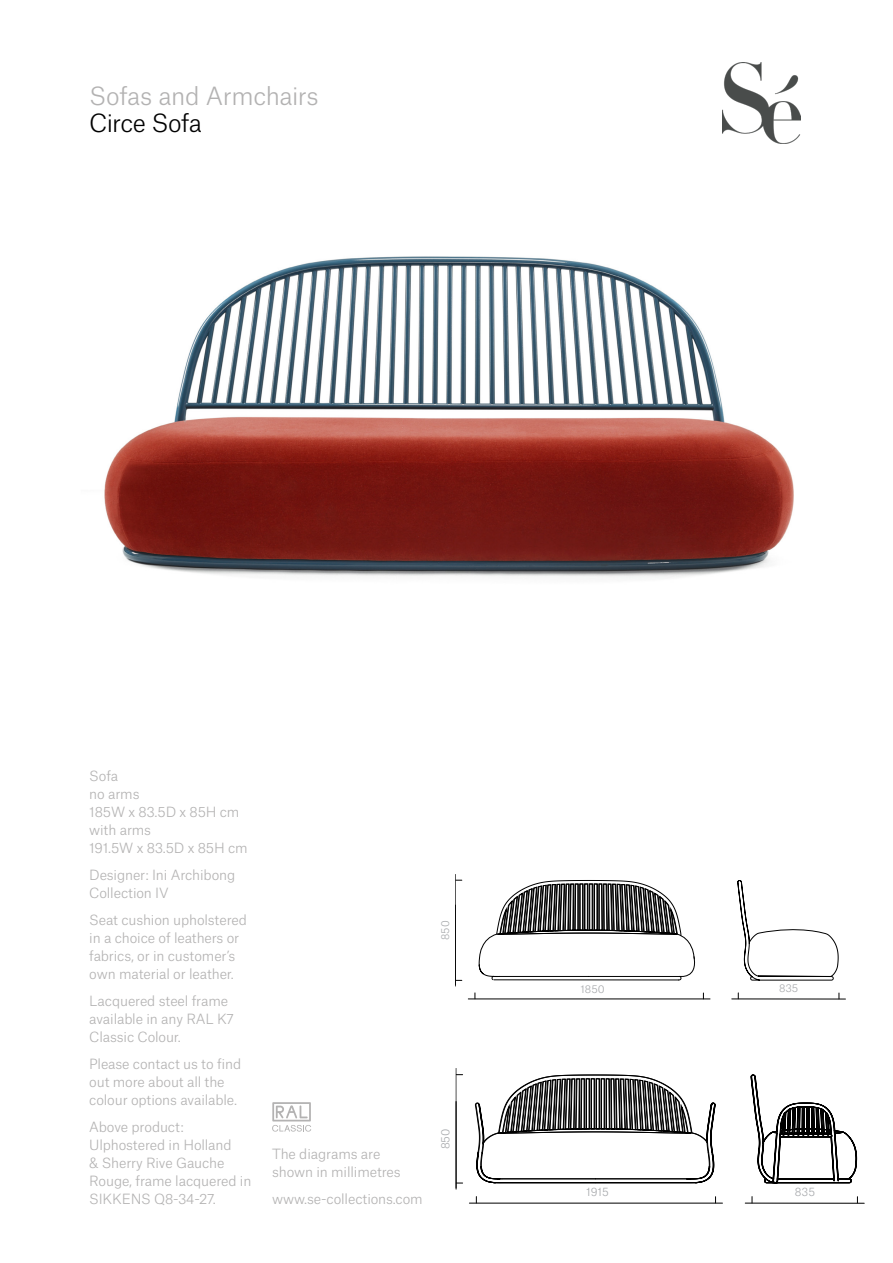
<style>
.page{position:relative;width:893px;height:1263px;background:#fff}
.page>*{position:absolute;margin:0;border:0;box-sizing:border-box;transform-origin:0 0}
.t1{font:300 24px "Atlas Grotesk";letter-spacing:-.015em;color:#b3b2b2}
.t2{font:300 24px "Atlas Grotesk";letter-spacing:-.025em;color:#000}
.t3{font:300 13.5px/18px "Atlas Grotesk";letter-spacing:-.01em;color:#b3b2b2}
.t4{font:300 11.1px "Atlas Grotesk";color:#a6a8ab}
.t5{font:300 10.95px "Atlas Grotesk";color:#a6a8ab}
.t6{font:300 10.5px "Atlas Grotesk";color:#a6a8ab}
.t7{font:300 10.2px "Atlas Grotesk";color:#a6a8ab}
</style>
<div class="page">
<img style="left:723px;top:62px;width:77px;height:81px">
<img style="left:104px;top:256px;width:690px;height:323px">
<svg style="left:272px;top:1102px;width:39px;height:29px"></svg>
<svg style="left:475px;top:1074px;width:241px;height:109px"></svg>
<hr style="left:745px;top:1203px;width:119px;height:1px;background:#000">
<svg style="left:750px;top:1074px;width:108px;height:130px"></svg>
<svg style="left:456px;top:1068px;width:7px;height:122px"></svg>
<hr style="left:469px;top:1203px;width:253px;height:1px;background:#000">
<svg style="left:737px;top:880px;width:102px;height:101px"></svg>
<hr style="left:732px;top:998px;width:113px;height:1px;background:#000">
<svg style="left:455px;top:874px;width:7px;height:112px"></svg>
<hr style="left:468px;top:998px;width:242px;height:1px;background:#000">
<svg style="left:478px;top:880px;width:218px;height:101px"></svg>
<h1 class="t1" style="left:89px;top:77px;width:231px">Sofas and Armchairs</h1>
<h1 class="t2" style="left:89px;top:104px;width:114px">Circe Sofa</h1>
<p class="t3" style="left:89px;top:765px;width:160px">Sofa<br>no arms<br>185W x 83.5D x 85H cm with arms<br>191.5W x 83.5D x 85H cm</p>
<p class="t3" style="left:89px;top:864px;width:148px">Designer: Ini Archibong<br>Collection IV</p>
<p class="t3" style="left:89px;top:909px;width:159px">Seat cushion upholstered in a choice of leathers or fabrics, or in customer’s own material or leather.</p>
<p class="t3" style="left:89px;top:990px;width:146px">Lacquered steel frame available in any RAL K7<br>Classic Colour.</p>
<p class="t3" style="left:89px;top:1053px;width:153px">Please contact us to find out more about all the colour options available.</p>
<p class="t3" style="left:89px;top:1116px;width:164px">Above product:<br>Ulphostered in Holland<br>&amp; Sherry Rive Gauche<br>Rouge, frame lacquered in<br>SIKKENS Q8-34-27.</p>
<p class="t6" style="left:437px;top:940px;width:21px;rotate:-90deg">850</p>
<p class="t3" style="left:272px;top:1143px;width:130px">The diagrams are shown in millimetres</p>
<p class="t3" style="left:272px;top:1188px;width:152px">www.se-collections.com</p>
<p class="t5" style="left:437px;top:1149px;width:22px;rotate:-90deg">850</p>
<p class="t7" style="left:580px;top:980px;width:26px">1850</p>
<p class="t4" style="left:586px;top:1183px;width:24px">1915</p>
<p class="t7" style="left:779px;top:980px;width:21px">835</p>
<p class="t4" style="left:795px;top:1183px;width:22px">835</p>
</div>
